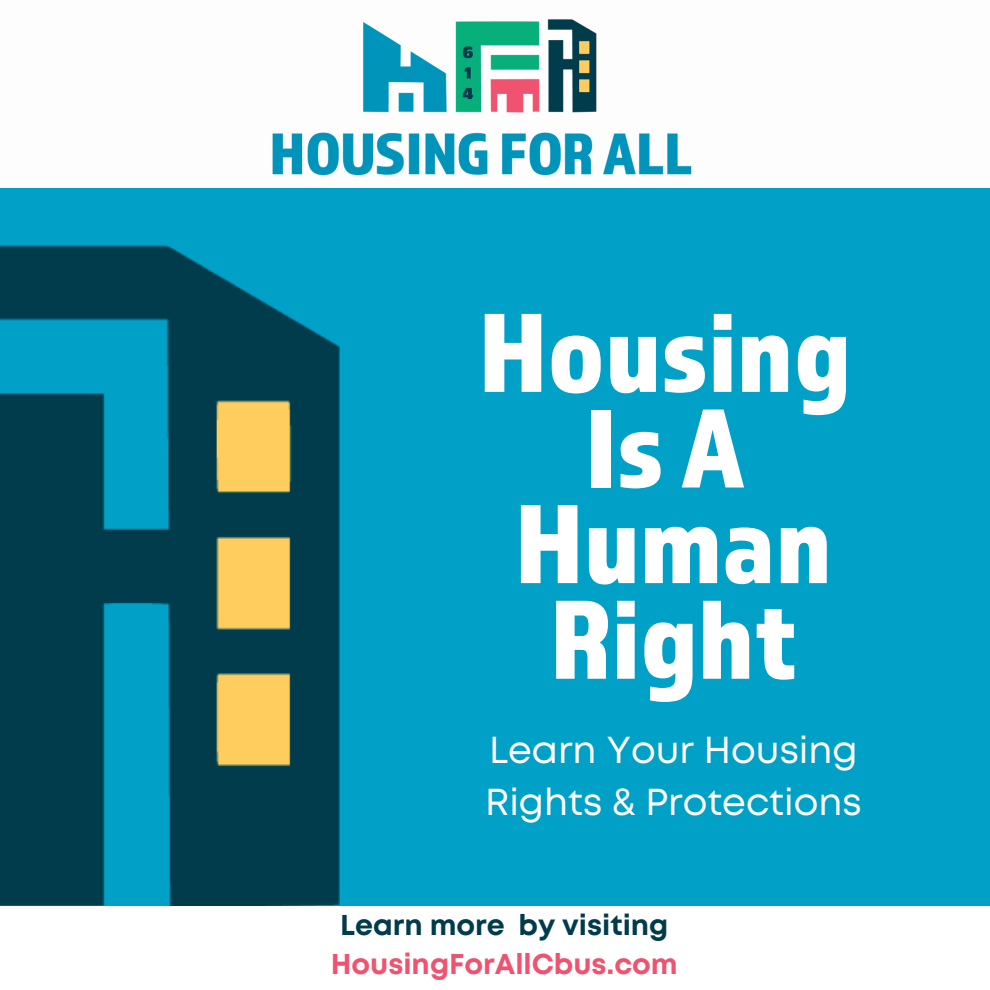
<style>
.page{position:relative;width:990px;height:990px;background:#00a0c7}
.page>*{position:absolute;margin:0;border:0;box-sizing:border-box;transform-origin:0 0}
.t1{font:117px "Almaq Refined";color:#fff}
.t2{font:37.5px/52.5px "Mont";color:#fff}
.t3{font:700 28.75px/39.5px "Mont";color:#f0536f;text-align:center}
.s1{color:#003c4c}
</style>
<div class="page">
<img style="left:0;top:246px;width:340px;height:660px">
<div style="left:0;top:0;width:990px;height:188px;background:#fdfdfd"></div>
<img style="left:272px;top:19px;width:420px;height:157px">
<div style="left:0;top:906px;width:990px;height:84px;background:#fff"></div>
<p class="t1" style="left:479px;top:282px;width:374px">Housing</p>
<p class="t1" style="left:585px;top:378px;width:161px">IsA</p>
<p class="t1" style="left:515px;top:473px;width:319px">Human</p>
<p class="t1" style="left:550px;top:569px;width:248px">Right</p>
<p class="t2" style="left:485px;top:726px;width:378px">Learn Your Housing<br>Rights &amp; Protections</p>
<p class="t3" style="left:331px;top:907px;width:349px"><span class="s1">Learn more by visiting<br></span>HousingForAllCbus.com</p>
</div>
